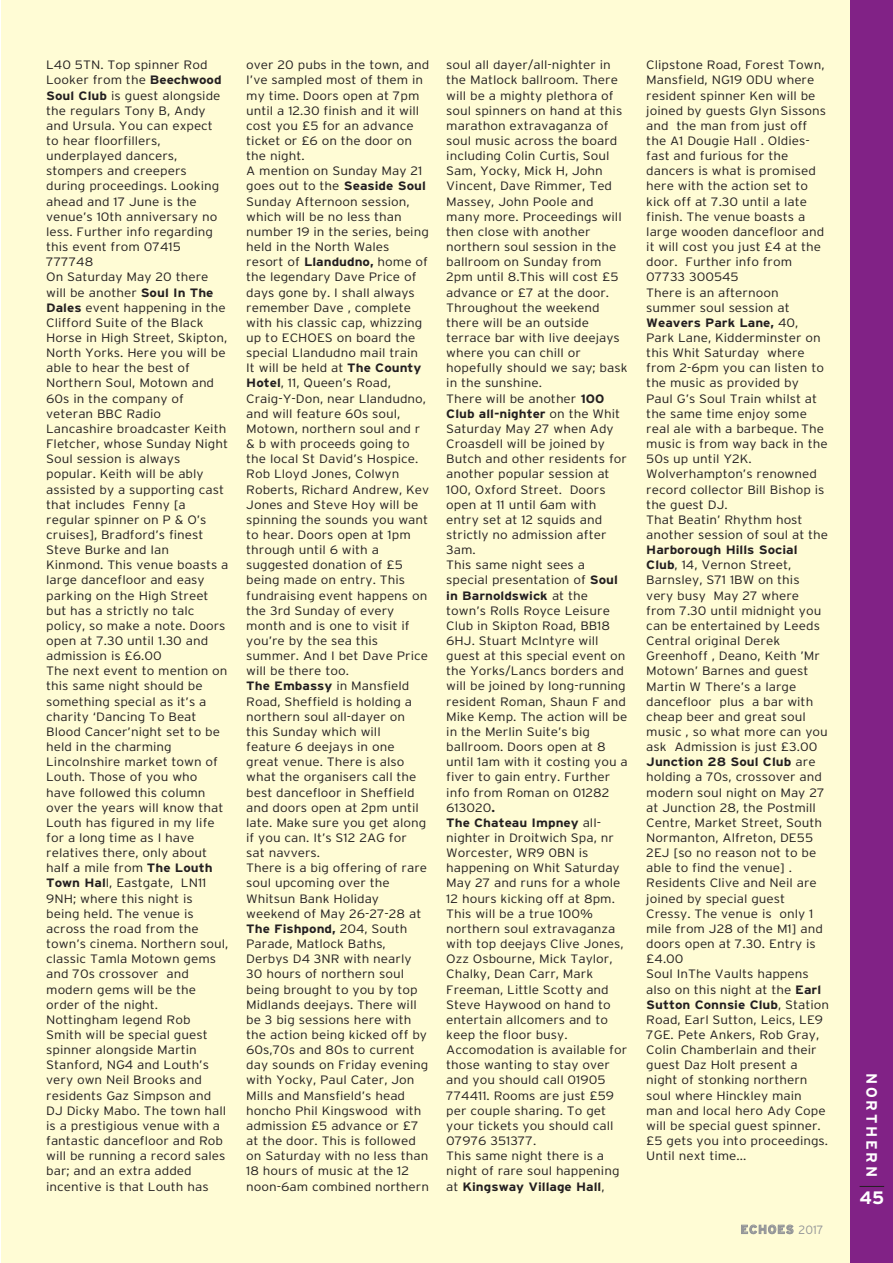
<style>
.page{position:relative;width:893px;height:1263px;background:#fff}
.page>*{position:absolute;margin:0;border:0;box-sizing:border-box;transform-origin:0 0}
.t1{font:700 18px "Interstate";color:#fff}
.t2{font:700 15px "Inter Face";color:#58595b}
.t3{font:700 15px "Interstate";letter-spacing:.18em;color:#fff}
.t4{font:300 12.15px/15.1px "Interstate";color:#231f20;scale:1.11 1}
.t5{font:700 12px "Interstate";letter-spacing:.07em;color:#939598}
.s1{font-weight:700}
.s2{font-weight:300}
</style>
<div class="page">
<div style="left:1px;top:0;width:892px;height:1263px;background:#fffcd5"></div>
<div style="left:851px;top:0;width:42px;height:1263px;background:#812286"></div>
<svg style="left:860px;top:1186px;width:24px;height:1px"></svg>
<svg style="left:741px;top:1225px;width:52px;height:9px"></svg>
<p class="t4" style="left:46px;top:58px;width:166px">L40 5TN. Top spinner Rod<br>Looker from the <span class="s1">Beechwood<br>Soul Club</span> is guest alongside the regulars Tony B, Andy and Ursula. You can expect to hear floorfillers, underplayed dancers, stompers and creepers during proceedings. Looking ahead and 17 June is the venue’s 10th anniversary no less. Further info regarding this event from 07415<br>777748<br>On Saturday May 20 there will be another <span class="s1">Soul In The<br>Dales</span> event happening in the<br>Clifford Suite of the Black<br>Horse in High Street, Skipton,<br>North Yorks. Here you will be able to hear the best of<br>Northern Soul, Motown and<br>60s in the company of veteran BBC Radio<br>Lancashire broadcaster Keith<br>Fletcher, whose Sunday Night<br>Soul session is always popular. Keith will be ably assisted by a supporting cast that includes Fenny [a regular spinner on P &amp; O’s cruises], Bradford’s finest<br>Steve Burke and Ian<br>Kinmond. This venue boasts a large dancefloor and easy parking on the High Street but has a strictly no talc policy, so make a note. Doors open at 7.30 until 1.30 and admission is £6.00<br>The next event to mention on this same night should be something special as it’s a charity ‘Dancing To Beat<br>Blood Cancer’night set to be held in the charming<br>Lincolnshire market town of<br>Louth. Those of you who have followed this column over the years will know that<br>Louth has figured in my life for a long time as I have relatives there, only about half a mile from <span class="s1">The Louth<br>Town Hal</span>l, Eastgate, LN11<br>9NH; where this night is being held. The venue is across the road from the town’s cinema. Northern soul, classic Tamla Motown gems and 70s crossover and modern gems will be the order of the night.<br>Nottingham legend Rob<br>Smith will be special guest spinner alongside Martin<br>Stanford, NG4 and Louth’s very own Neil Brooks and residents Gaz Simpson and<br>DJ Dicky Mabo. The town hall is a prestigious venue with a fantastic dancefloor and Rob will be running a record sales bar; and an extra added incentive is that Louth has</p>
<p class="t4" style="left:246px;top:58px;width:166px">over 20 pubs in the town, and<br>I’ve sampled most of them in my time. Doors open at 7pm until a 12.30 finish and it will cost you £5 for an advance ticket or £6 on the door on the night.<br>A mention on Sunday May 21 goes out to the <span class="s1">Seaside Soul<br></span>Sunday Afternoon session, which will be no less than number 19 in the series, being held in the North Wales resort of <span class="s1">Llandudno,</span> home of the legendary Dave Price of days gone by. I shall always remember Dave , complete with his classic cap, whizzing up to ECHOES on board the special Llandudno mail train<br>It will be held at <span class="s1">The County<br>Hotel</span>, 11, Queen’s Road,<br>Craig-Y-Don, near Llandudno, and will feature 60s soul,<br>Motown, northern soul and r &amp; b with proceeds going to the local St David’s Hospice.<br>Rob Lloyd Jones, Colwyn<br>Roberts, Richard Andrew, Kev<br>Jones and Steve Hoy will be spinning the sounds you want to hear. Doors open at 1pm through until 6 with a suggested donation of £5 being made on entry. This fundraising event happens on the 3rd Sunday of every month and is one to visit if you’re by the sea this summer. And I bet Dave Price will be there too.<br><span class="s1">The Embassy</span> in Mansfield<br>Road, Sheffield is holding a northern soul all-dayer on this Sunday which will<br>feature 6 deejays in one great venue. There is also what the organisers call the best dancefloor in Sheffield and doors open at 2pm until late. Make sure you get along if you can. It’s S12 2AG for<br>sat navvers.<br>There is a big offering of rare soul upcoming over the<br>Whitsun Bank Holiday weekend of May 26-27-28 at<br><span class="s1">The Fishpond,</span> 204, South<br>Parade, Matlock Baths,<br>Derbys D4 3NR with nearly<br>30 hours of northern soul being brought to you by top<br>Midlands deejays. There will be 3 big sessions here with the action being kicked off by<br>60s,70s and 80s to current day sounds on Friday evening with Yocky, Paul Cater, Jon<br>Mills and Mansfield’s head honcho Phil Kingswood with admission £5 advance or £7 at the door. This is followed on Saturday with no less than<br>18 hours of music at the 12 noon-6am combined northern</p>
<p class="t4" style="left:446px;top:58px;width:165px">soul all dayer/all-nighter in the Matlock ballroom. There will be a mighty plethora of soul spinners on hand at this marathon extravaganza of soul music across the board including Colin Curtis, Soul<br>Sam, Yocky, Mick H, John<br>Vincent, Dave Rimmer, Ted<br>Massey, John Poole and many more. Proceedings will then close with another northern soul session in the ballroom on Sunday from<br>2pm until 8.This will cost £5 advance or £7 at the door.<br>Throughout the weekend there will be an outside terrace bar with live deejays where you can chill or hopefully should we say; bask in the sunshine.<br>There will be another <span class="s1">100<br>Club all-nighter</span> on the Whit<br>Saturday May 27 when Ady<br>Croasdell will be joined by<br>Butch and other residents for another popular session at<br>100, Oxford Street. Doors open at 11 until 6am with entry set at 12 squids and strictly no admission after<br>3am.<br>This same night sees a special presentation of <span class="s1">Soul in Barnoldswick</span> at the town’s Rolls Royce Leisure<br>Club in Skipton Road, BB18<br>6HJ. Stuart McIntyre will guest at this special event on the Yorks/Lancs borders and will be joined by long-running resident Roman, Shaun F and<br>Mike Kemp. The action will be in the Merlin Suite’s big ballroom. Doors open at 8 until 1am with it costing you a fiver to gain entry. Further info from Roman on 01282<br>613020<span class="s1">.<br>The Chateau Impney</span> all&shy;nighter in Droitwich Spa, nr<br>Worcester, WR9 0BN is happening on Whit Saturday<br>May 27 and runs for a whole<br>12 hours kicking off at 8pm.<br>This will be a true 100% northern soul extravaganza with top deejays Clive Jones,<br>Ozz Osbourne, Mick Taylor,<br>Chalky, Dean Carr, Mark<br>Freeman, Little Scotty and<br>Steve Haywood on hand to entertain allcomers and to keep the floor busy.<br>Accomodation is available for those wanting to stay over and you should call 01905<br>774411. Rooms are just £59 per couple sharing. To get your tickets you should call<br>07976 351377.<br>This same night there is a night of rare soul happening at <span class="s1">Kingsway Village Hall</span>,</p>
<p class="t4" style="left:646px;top:58px;width:165px">Clipstone Road, Forest Town,<br>Mansfield, NG19 0DU where resident spinner Ken will be joined by guests Glyn Sissons and the man from just off the A1 Dougie Hall . Oldies&shy;fast and furious for the dancers is what is promised here with the action set to kick off at 7.30 until a late finish. The venue boasts a large wooden dancefloor and it will cost you just £4 at the door. Further info from<br>07733 300545<br>There is an afternoon summer soul session at<br><span class="s1">Weavers Park Lane,</span> 40,<br>Park Lane, Kidderminster on this Whit Saturday where from 2-6pm you can listen to the music as provided by<br>Paul G’s Soul Train whilst at the same time enjoy some real ale with a barbeque. The music is from way back in the<br>50s up until Y2K.<br>Wolverhampton’s renowned record collector Bill Bishop is the guest DJ.<br>That Beatin’ Rhythm host another session of soul at the</p>
<p class="t4" style="left:646px;top:543px;width:166px"><span class="s1">Harborough Hills Social<br>Club</span>, 14, Vernon Street,<br>Barnsley, S71 1BW on this very busy May 27 where from 7.30 until midnight you can be entertained by Leeds<br>Central original Derek<br>Greenhoff , Deano, Keith ’Mr<br>Motown’ Barnes and guest<br>Martin W There’s a large dancefloor plus a bar with cheap beer and great soul music , so what more can you ask Admission is just £3.00<br><span class="s1">Junction 28 Soul Club</span> are holding a 70s, crossover and modern soul night on May 27 at Junction 28, the Postmill<br>Centre, Market Street, South<br>Normanton, Alfreton, DE55<br>2EJ [so no reason not to be able to find the venue] .<br>Residents Clive and Neil are joined by special guest<br>Cressy. The venue is only 1 mile from J28 of the M1] and doors open at 7.30. Entry is £4.00<br>Soul InThe Vaults happens also on this night at the <span class="s1">Earl<br>Sutton Connsie Club</span>, Station<br>Road, Earl Sutton, Leics, LE9<br>7GE. Pete Ankers, Rob Gray,<br>Colin Chamberlain and their guest Daz Holt present a night of stonking northern soul where Hinckley main man and local hero Ady Cope will be special guest spinner. £5 gets you into proceedings.<br>Until next time...</p>
<p class="t5" style="left:740px;top:1225px;width:84px">ECHOES <span class="s2">2017</span></p>
<p class="t2" style="left:733px;top:1222px;width:108px">ECHOES • <span class="s2">2017</span></p>
<p class="t3" style="left:877px;top:1073px;width:105px;rotate:90deg">NORTHERN</p>
<h1 class="t1" style="left:860px;top:1191px;width:26px">45</h1>
</div>
